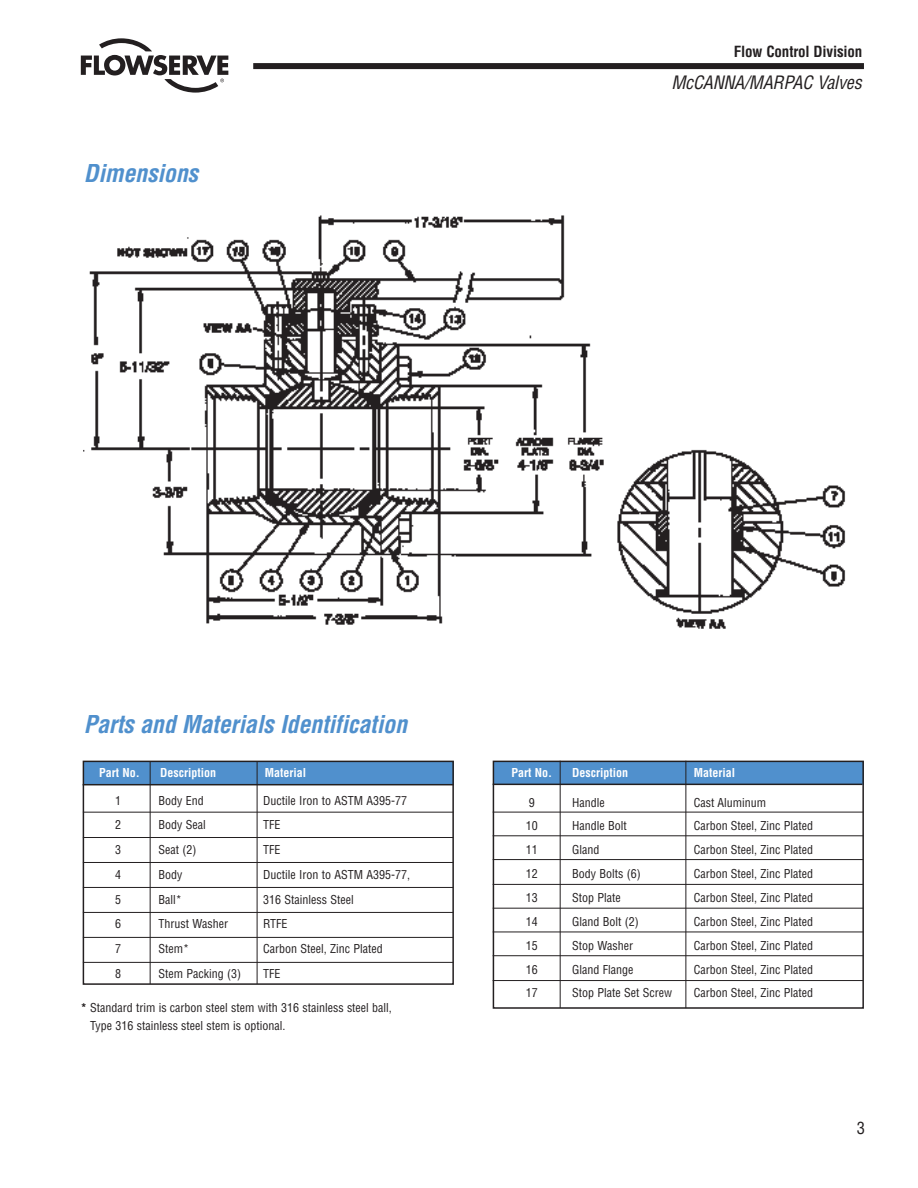
<style>
.page{position:relative;width:918px;height:1188px;background:#fff}
.page>*{position:absolute;margin:0;border:0;box-sizing:border-box;transform-origin:0 0}
.t1{font:italic 700 condensed 24px "Helvetica";letter-spacing:-.01em;color:#5090cd}
.t2{font:italic condensed 18px "Helvetica";letter-spacing:-.01em;color:#231f20}
.t3{font:condensed 16.5px "Helvetica";color:#231f20}
.t4{font:700 condensed 15px "Helvetica";letter-spacing:-.01em;color:#231f20}
.t5{font:condensed 12px/18px "Helvetica";color:#231f20}
.t6{font:700 condensed 12px "Helvetica";color:#fff}
.s1{font-weight:700}
</style>
<div class="page">
<div style="left:493px;top:761px;width:371px;height:23px;background:#5090cd"></div>
<div style="left:493px;top:761px;width:371px;height:248px;border:2px solid #231f20"></div>
<div style="left:83px;top:761px;width:371px;height:24px;background:#5090cd"></div>
<div style="left:83px;top:761px;width:371px;height:224px;border:2px solid #231f20"></div>
<img style="left:84px;top:215px;width:762px;height:414px">
<hr style="left:83px;top:784px;width:370px;height:1px;background:#231f20">
<hr style="left:150px;top:761px;width:1px;height:223px;background:#231f20">
<hr style="left:257px;top:761px;width:1px;height:223px;background:#231f20">
<hr style="left:83px;top:812px;width:370px;height:1px;background:#231f20">
<hr style="left:493px;top:784px;width:369px;height:1px;background:#231f20">
<hr style="left:560px;top:761px;width:1px;height:247px;background:#231f20">
<hr style="left:686px;top:761px;width:1px;height:247px;background:#231f20">
<hr style="left:493px;top:812px;width:370px;height:1px;background:#231f20">
<hr style="left:493px;top:835px;width:370px;height:1px;background:#231f20">
<hr style="left:493px;top:859px;width:370px;height:1px;background:#231f20">
<hr style="left:493px;top:884px;width:370px;height:1px;background:#231f20">
<hr style="left:493px;top:908px;width:370px;height:1px;background:#231f20">
<hr style="left:493px;top:932px;width:370px;height:1px;background:#231f20">
<hr style="left:493px;top:955px;width:370px;height:1px;background:#231f20">
<hr style="left:493px;top:980px;width:370px;height:1px;background:#231f20">
<hr style="left:83px;top:837px;width:370px;height:1px;background:#231f20">
<hr style="left:83px;top:862px;width:370px;height:1px;background:#231f20">
<hr style="left:83px;top:887px;width:370px;height:1px;background:#231f20">
<hr style="left:83px;top:912px;width:370px;height:1px;background:#231f20">
<hr style="left:83px;top:937px;width:370px;height:1px;background:#231f20">
<hr style="left:83px;top:962px;width:370px;height:1px;background:#231f20">
<svg style="left:81px;top:38px;width:147px;height:55px"></svg>
<div style="left:253px;top:63px;width:611px;height:6px;background:#231f20"></div>
<h1 class="t1" style="left:84px;top:164px;width:116px">Dimensions</h1>
<p class="t4" style="left:734px;top:46px;width:130px">Flow Control Division</p>
<h2 class="t2" style="left:671px;top:75px;width:192px">McCANNA/MARPAC Valves</h2>
<h1 class="t1" style="left:84px;top:715px;width:325px">Parts and Materials Identification</h1>
<p class="t6" style="left:99px;top:768px;width:42px">Part No.</p>
<p class="t6" style="left:160px;top:768px;width:57px">Description</p>
<p class="t6" style="left:265px;top:768px;width:43px">Material</p>
<p class="t5" style="left:115px;top:792px;width:7px">1</p>
<p class="t5" style="left:159px;top:792px;width:47px">Body End</p>
<p class="t5" style="left:263px;top:792px;width:145px">Ductile Iron to ASTM A395-77</p>
<p class="t5" style="left:115px;top:817px;width:7px">2</p>
<p class="t5" style="left:159px;top:817px;width:49px">Body Seal</p>
<p class="t5" style="left:263px;top:817px;width:19px">TFE</p>
<p class="t5" style="left:115px;top:842px;width:7px">3</p>
<p class="t5" style="left:159px;top:842px;width:39px">Seat (2)</p>
<p class="t5" style="left:263px;top:842px;width:19px">TFE</p>
<p class="t5" style="left:115px;top:866px;width:7px">4</p>
<p class="t5" style="left:159px;top:866px;width:25px">Body</p>
<p class="t5" style="left:263px;top:866px;width:148px">Ductile Iron to ASTM A395-77,</p>
<p class="t5" style="left:115px;top:891px;width:7px">5</p>
<p class="t5" style="left:159px;top:891px;width:25px">Ball*</p>
<p class="t5" style="left:263px;top:891px;width:92px">316 Stainless Steel</p>
<p class="t5" style="left:115px;top:916px;width:7px">6</p>
<p class="t5" style="left:159px;top:916px;width:71px">Thrust Washer</p>
<p class="t5" style="left:263px;top:916px;width:26px">RTFE</p>
<p class="t5" style="left:115px;top:941px;width:7px">7</p>
<p class="t5" style="left:159px;top:941px;width:32px">Stem*</p>
<p class="t5" style="left:263px;top:941px;width:121px">Carbon Steel, Zinc Plated</p>
<p class="t5" style="left:115px;top:965px;width:7px">8</p>
<p class="t5" style="left:159px;top:965px;width:84px">Stem Packing (3)</p>
<p class="t5" style="left:263px;top:965px;width:19px">TFE</p>
<p class="t5" style="left:90px;top:999px;width:303px;text-indent:-9px"><span class="s1">*</span> Standard trim is carbon steel stem with 316 stainless steel ball,<br>Type 316 stainless steel stem is optional.</p>
<p class="t6" style="left:511px;top:768px;width:42px">Part No.</p>
<p class="t6" style="left:572px;top:768px;width:57px">Description</p>
<p class="t6" style="left:694px;top:768px;width:43px">Material</p>
<p class="t5" style="left:529px;top:794px;width:7px">9</p>
<p class="t5" style="left:572px;top:794px;width:34px">Handle</p>
<p class="t5" style="left:694px;top:794px;width:74px">Cast Aluminum</p>
<p class="t5" style="left:526px;top:818px;width:13px">10</p>
<p class="t5" style="left:572px;top:818px;width:56px">Handle Bolt</p>
<p class="t5" style="left:694px;top:818px;width:121px">Carbon Steel, Zinc Plated</p>
<p class="t5" style="left:526px;top:842px;width:13px">11</p>
<p class="t5" style="left:572px;top:842px;width:29px">Gland</p>
<p class="t5" style="left:694px;top:842px;width:121px">Carbon Steel, Zinc Plated</p>
<p class="t5" style="left:526px;top:866px;width:13px">12</p>
<p class="t5" style="left:572px;top:866px;width:70px">Body Bolts (6)</p>
<p class="t5" style="left:694px;top:866px;width:121px">Carbon Steel, Zinc Plated</p>
<p class="t5" style="left:526px;top:890px;width:13px">13</p>
<p class="t5" style="left:572px;top:890px;width:50px">Stop Plate</p>
<p class="t5" style="left:694px;top:890px;width:121px">Carbon Steel, Zinc Plated</p>
<p class="t5" style="left:526px;top:914px;width:13px">14</p>
<p class="t5" style="left:572px;top:914px;width:68px">Gland Bolt (2)</p>
<p class="t5" style="left:694px;top:914px;width:121px">Carbon Steel, Zinc Plated</p>
<p class="t5" style="left:526px;top:937px;width:13px">15</p>
<p class="t5" style="left:572px;top:937px;width:63px">Stop Washer</p>
<p class="t5" style="left:694px;top:937px;width:121px">Carbon Steel, Zinc Plated</p>
<p class="t5" style="left:526px;top:961px;width:13px">16</p>
<p class="t5" style="left:572px;top:961px;width:63px">Gland Flange</p>
<p class="t5" style="left:694px;top:961px;width:121px">Carbon Steel, Zinc Plated</p>
<p class="t5" style="left:526px;top:985px;width:13px">17</p>
<p class="t5" style="left:572px;top:985px;width:101px">Stop Plate Set Screw</p>
<p class="t5" style="left:694px;top:985px;width:121px">Carbon Steel, Zinc Plated</p>
<h3 class="t3" style="left:857px;top:1121px;width:10px">3</h3>
</div>
